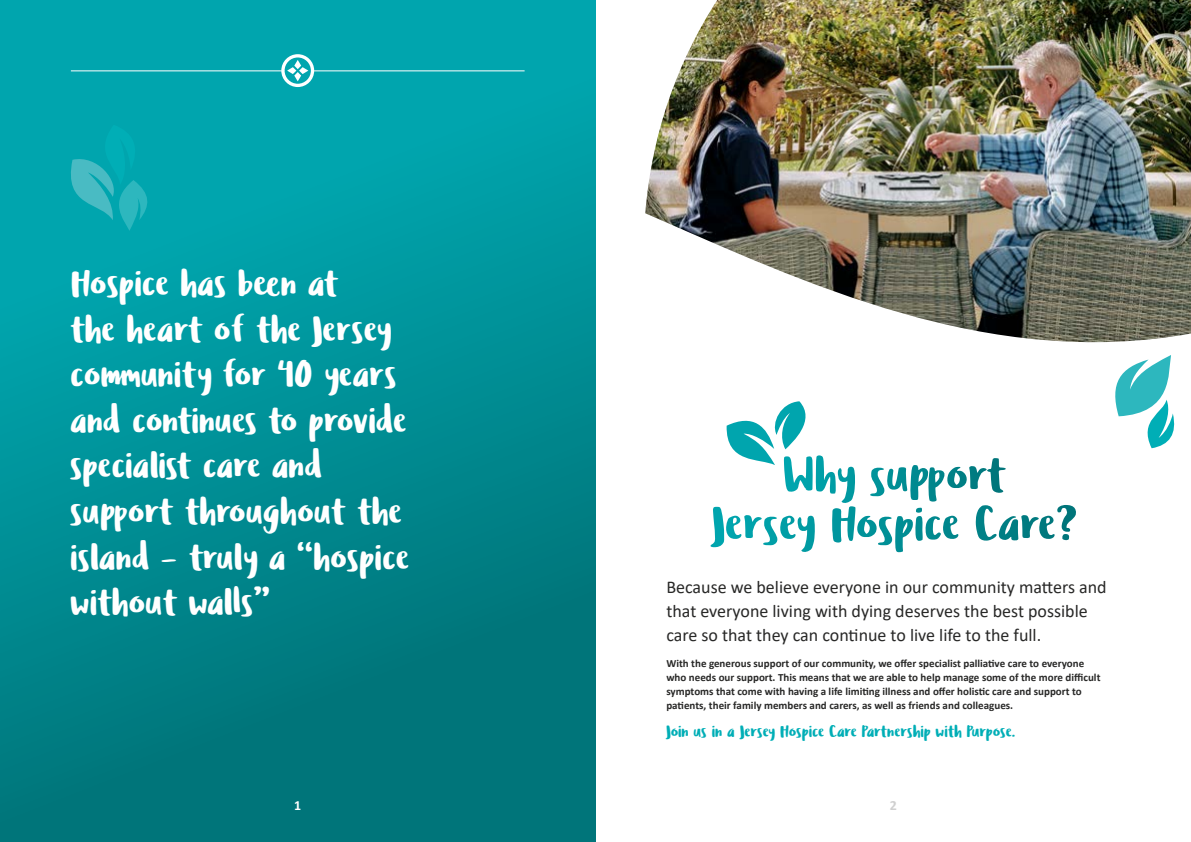
<style>
.page{position:relative;width:1191px;height:842px;background:#fff}
.page>*{position:absolute;margin:0;border:0;box-sizing:border-box;transform-origin:0 0}
.t1{font:38px/45.6px "Ludicrous";color:#fff}
.t2{font:18px/24px "Calibri";color:#282827}
.t3{font:17px "Ludicrous";color:#00aeb6}
.t4{font:700 14px "Calibri";color:#fff}
.t5{font:700 14px "Calibri";color:#d0d0d0}
.t6{font:700 11px/14px "Calibri";color:#282827}
</style>
<div class="page">
<div style="left:0;top:0;width:595px;height:842px;background:linear-gradient(to bottom,#01aeb7,#007175)"></div>
<img style="left:645px;top:0;width:546px;height:343px">
<svg style="left:63px;top:125px;width:88px;height:106px;background:#0fabb3"></svg>
<hr style="left:71px;top:71px;width:453px;height:1px;background:#fff">
<svg style="left:1115px;top:355px;width:60px;height:93px"></svg>
<svg style="left:281px;top:54px;width:33px;height:33px"></svg>
<svg style="left:287px;top:60px;width:21px;height:21px"></svg>
<svg style="left:710px;top:401px;width:366px;height:146px"></svg>
<h1 class="t1" style="left:71px;top:260px;width:340px">Hospice has been at<br>the heart of the Jersey community for 40 years and continues to provide specialist care and support throughout the island – truly a “hospice without walls”</h1>
<h2 class="t2" style="left:666px;top:575px;width:442px">Because we believe everyone in our community matters and that everyone living with dying deserves the best possible care so that they can continue to live life to the full.</h2>
<p class="t6" style="left:666px;top:656px;width:435px">With the generous support of our community, we offer specialist palliative care to everyone who needs our support. This means that we are able to help manage some of the more difficult symptoms that come with having a life limiting illness and offer holistic care and support to patients, their family members and carers, as well as friends and colleagues.</p>
<h3 class="t3" style="left:666px;top:719px;width:350px">Join us in a Jersey Hospice Care Partnership with Purpose.</h3>
<p class="t4" style="left:294px;top:796px;width:9px">1</p>
<p class="t5" style="left:889px;top:796px;width:9px">2</p>
</div>
